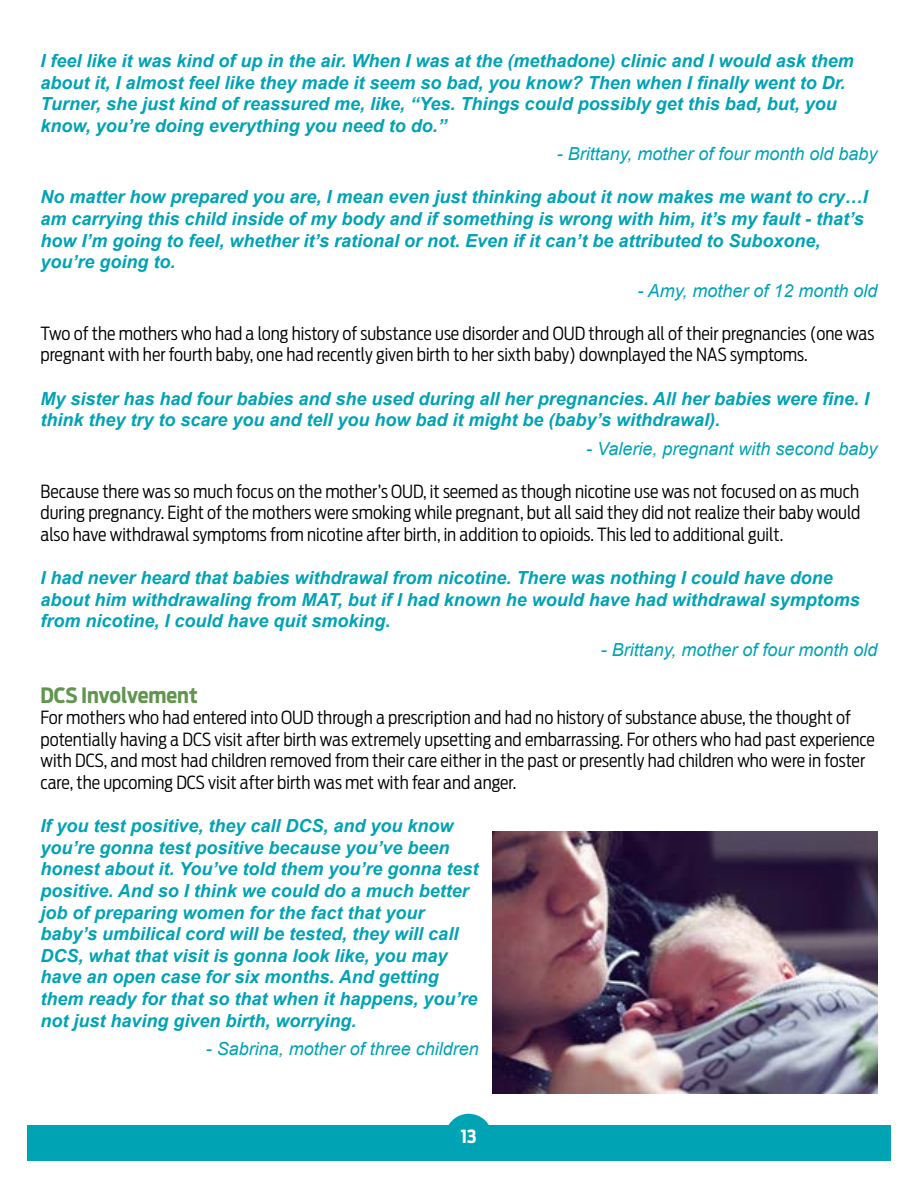
<style>
.page{position:relative;width:918px;height:1188px;background:#fff}
.page>*{position:absolute;margin:0;border:0;box-sizing:border-box;transform-origin:0 0}
.t1{font:700 21px "Antenna Cond";color:#62954f}
.t2{font:italic 700 18px/21.6px "Arial";color:#00a3b4}
.t3{font:300 18px/21.6px "Antenna Cond";color:#000}
.t4{font:italic 18px "Arial";color:#00a3b4}
.t5{font:700 18px "Antenna Cond";color:#fff}
</style>
<div class="page">
<div style="left:27px;top:1126px;width:864px;height:35px;background:#00a3b4"></div>
<div style="left:445px;top:1114px;width:47px;height:47px;background:#00a3b4;border-radius:50%"></div>
<img style="left:492px;top:832px;width:386px;height:262px">
<p class="t2" style="left:40px;top:51px;width:815px">I feel like it was kind of up in the air. When I was at the (methadone) clinic and I would ask them about it, I almost feel like they made it seem so bad, you know? Then when I finally went to Dr.<br>Turner, she just kind of reassured me, like, “Yes. Things could possibly get this bad, but, you know, you’re doing everything you need to do.”</p>
<p class="t4" style="left:557px;top:142px;width:322px">- Brittany, mother of four month old baby</p>
<p class="t2" style="left:40px;top:187px;width:829px">No matter how prepared you are, I mean even just thinking about it now makes me want to cry…I am carrying this child inside of my body and if something is wrong with him, it’s my fault - that’s how I’m going to feel, whether it’s rational or not. Even if it can’t be attributed to Suboxone, you’re going to.</p>
<p class="t4" style="left:637px;top:279px;width:242px">- Amy, mother of 12 month old</p>
<p class="t3" style="left:41px;top:323px;width:835px">Two of the mothers who had a long history of substance use disorder and OUD through all of their pregnancies (one was pregnant with her fourth baby, one had recently given birth to her sixth baby) downplayed the NAS symptoms.</p>
<p class="t2" style="left:41px;top:388px;width:830px">My sister has had four babies and she used during all her pregnancies. All her babies were fine. I think they try to scare you and tell you how bad it might be (baby’s withdrawal).</p>
<p class="t4" style="left:586px;top:437px;width:293px">- Valerie, pregnant with second baby</p>
<p class="t3" style="left:41px;top:480px;width:821px;text-align:justify">Because there was so much focus on the mother’s OUD, it seemed as though nicotine use was not focused on as much during pregnancy. Eight of the mothers were smoking while pregnant, but all said they did not realize their baby would also have withdrawal symptoms from nicotine after birth, in addition to opioids. This led to additional guilt.</p>
<p class="t2" style="left:41px;top:568px;width:821px">I had never heard that babies withdrawal from nicotine. There was nothing I could have done about him withdrawaling from MAT, but if I had known he would have had withdrawal symptoms from nicotine, I could have quit smoking.</p>
<p class="t4" style="left:601px;top:638px;width:278px">- Brittany, mother of four month old</p>
<p class="t1" style="left:40px;top:682px;width:159px">DCS Involvement</p>
<p class="t3" style="left:40px;top:707px;width:836px">For mothers who had entered into OUD through a prescription and had no history of substance abuse, the thought of potentially having a DCS visit after birth was extremely upsetting and embarrassing. For others who had past experience with DCS, and most had children removed from their care either in the past or presently had children who were in foster care, the upcoming DCS visit after birth was met with fear and anger.</p>
<p class="t2" style="left:40px;top:816px;width:440px">If you test positive, they call DCS, and you know you’re gonna test positive because you’ve been honest about it. You’ve told them you’re gonna test positive. And so I think we could do a much better job of preparing women for the fact that your baby’s umbilical cord will be tested, they will call DCS, what that visit is gonna look like, you may have an open case for six months. And getting them ready for that so that when it happens, you’re not just having given birth, worrying.</p>
<p class="t4" style="left:206px;top:1037px;width:275px">- Sabrina, mother of three children</p>
<p class="t5" style="left:461px;top:1126px;width:18px">13</p>
</div>
